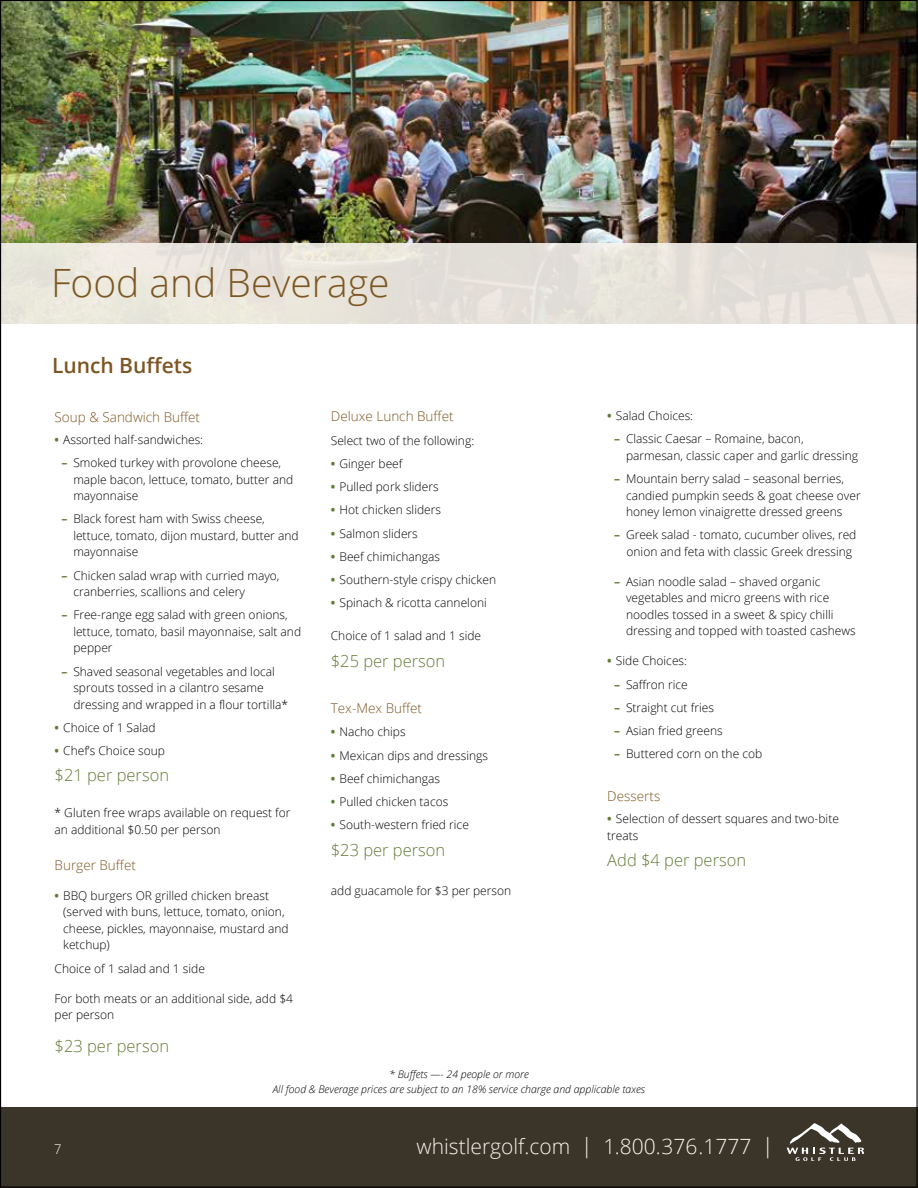
<style>
.page{position:relative;width:918px;height:1188px;background:#fff}
.page>*{position:absolute;margin:0;border:0;box-sizing:border-box;transform-origin:0 0}
.t1{font:300 39px "Open Sans";color:#7c5723}
.t2{font:300 21px "Open Sans";color:#f8f4ee}
.t3{font:600 21px "Open Sans";color:#7c5723}
.t4{font:300 16.5px "Open Sans";color:#627c36}
.t5{font:300 13.5px "Open Sans";color:#7c5723}
.t6{font:300 13.5px "Open Sans";color:#f8f4ee;scale:.95 1}
.t7{font:300 12px/16.5px "Open Sans";color:#000}
.t8{font:italic 300 10.5px/15px "Open Sans";color:#000;text-align:center}
.s1{font-weight:700;color:#627c36}
.s2{color:#fcfaf7}
</style>
<div class="page">
<div style="left:0;top:1107px;width:918px;height:81px;background:#3a3528"></div>
<img style="left:2px;top:2px;width:914px;height:241px">
<svg style="left:787px;top:1123px;width:77px;height:38px"></svg>
<div style="left:0;top:243px;width:917px;height:81px;background:#e7e3da"></div>
<h1 class="t1" style="left:51px;top:256px;width:340px">Food and Beverage</h1>
<h2 class="t3" style="left:52px;top:351px;width:142px">Lunch Buffets</h2>
<p class="t5" style="left:331px;top:407px;width:124px">Deluxe Lunch Buffet</p>
<p class="t7" style="left:331px;top:432px;width:145px">Select two of the following:</p>
<p class="t7" style="left:331px;top:455px;width:73px"><span class="s1">•</span> Ginger beef</p>
<p class="t7" style="left:331px;top:478px;width:109px"><span class="s1">•</span> Pulled pork sliders</p>
<p class="t7" style="left:331px;top:501px;width:112px"><span class="s1">•</span> Hot chicken sliders</p>
<p class="t7" style="left:331px;top:525px;width:89px"><span class="s1">•</span> Salmon sliders</p>
<p class="t7" style="left:331px;top:548px;width:111px"><span class="s1">•</span> Beef chimichangas</p>
<p class="t7" style="left:331px;top:571px;width:167px"><span class="s1">•</span> Southern-style crispy chicken</p>
<p class="t7" style="left:331px;top:594px;width:158px"><span class="s1">•</span> Spinach &amp; ricotta canneloni</p>
<p class="t7" style="left:331px;top:627px;width:152px">Choice of 1 salad and 1 side</p>
<h3 class="t4" style="left:331px;top:649px;width:116px">$25 per person</h3>
<p class="t5" style="left:331px;top:699px;width:93px">Tex-Mex Buffet</p>
<p class="t7" style="left:331px;top:723px;width:76px"><span class="s1">•</span> Nacho chips</p>
<p class="t7" style="left:331px;top:747px;width:159px"><span class="s1">•</span> Mexican dips and dressings</p>
<p class="t7" style="left:331px;top:770px;width:111px"><span class="s1">•</span> Beef chimichangas</p>
<p class="t7" style="left:331px;top:793px;width:119px"><span class="s1">•</span> Pulled chicken tacos</p>
<p class="t7" style="left:331px;top:816px;width:140px"><span class="s1">•</span> South-western fried rice</p>
<h3 class="t4" style="left:331px;top:838px;width:116px">$23 per person</h3>
<p class="t7" style="left:331px;top:882px;width:182px">add guacamole for $3 per person</p>
<p class="t7" style="left:607px;top:407px;width:87px"><span class="s1">•</span> Salad Choices:</p>
<p class="t7" style="left:626px;top:431px;width:234px;text-indent:-12px"><span class="s1">–</span> Classic Caesar – Romaine, bacon, parmesan, classic caper and garlic dressing</p>
<p class="t7" style="left:626px;top:470px;width:236px;text-indent:-12px"><span class="s1">–</span> Mountain berry salad – seasonal berries, candied pumpkin seeds &amp; goat cheese over honey lemon vinaigrette dressed greens</p>
<p class="t7" style="left:627px;top:526px;width:231px;text-indent:-12px"><span class="s1">–</span> Greek salad - tomato, cucumber olives, red onion and feta with classic Greek dressing</p>
<p class="t7" style="left:626px;top:573px;width:231px;text-indent:-12px"><span class="s1">–</span> Asian noodle salad – shaved organic vegetables and micro greens with rice noodles tossed in a sweet &amp; spicy chilli dressing and topped with toasted cashews</p>
<p class="t7" style="left:607px;top:652px;width:81px"><span class="s1">•</span> Side Choices:</p>
<p class="t7" style="left:614px;top:676px;width:75px"><span class="s1">–</span> Saffron rice</p>
<p class="t7" style="left:614px;top:699px;width:101px"><span class="s1">–</span> Straight cut fries</p>
<p class="t7" style="left:614px;top:722px;width:110px"><span class="s1">–</span> Asian fried greens</p>
<p class="t7" style="left:614px;top:745px;width:150px"><span class="s1">–</span> Buttered corn on the cob</p>
<p class="t5" style="left:607px;top:787px;width:55px">Desserts</p>
<p class="t7" style="left:607px;top:810px;width:233px"><span class="s1">•</span> Selection of dessert squares and two-bite treats</p>
<h3 class="t4" style="left:607px;top:849px;width:140px">Add $4 per person</h3>
<p class="t5" style="left:55px;top:408px;width:147px">Soup &amp; Sandwich Buffet</p>
<p class="t7" style="left:55px;top:431px;width:150px"><span class="s1">•</span> Assorted half-sandwiches:</p>
<p class="t7" style="left:73px;top:454px;width:221px;text-indent:-12px"><span class="s1">–</span> Smoked turkey with provolone cheese, maple bacon, lettuce, tomato, butter and mayonnaise</p>
<p class="t7" style="left:73px;top:510px;width:227px;text-indent:-12px"><span class="s1">–</span> Black forest ham with Swiss cheese, lettuce, tomato, dijon mustard, butter and mayonnaise</p>
<p class="t7" style="left:73px;top:567px;width:208px;text-indent:-12px"><span class="s1">–</span> Chicken salad wrap with curried mayo, cranberries, scallions and celery</p>
<p class="t7" style="left:73px;top:606px;width:229px;text-indent:-12px"><span class="s1">–</span> Free-range egg salad with green onions, lettuce, tomato, basil mayonnaise, salt and pepper</p>
<p class="t7" style="left:73px;top:663px;width:216px;text-indent:-12px"><span class="s1">–</span> Shaved seasonal vegetables and local sprouts tossed in a cilantro sesame dressing and wrapped in a flour tortilla*</p>
<p class="t7" style="left:55px;top:719px;width:103px"><span class="s1">•</span> Choice of 1 Salad</p>
<p class="t7" style="left:55px;top:742px;width:112px"><span class="s1">•</span> Chef’s Choice soup</p>
<h3 class="t4" style="left:55px;top:764px;width:116px">$21 per person</h3>
<p class="t7" style="left:55px;top:804px;width:238px">* Gluten free wraps available on request for an additional $0.50 per person</p>
<p class="t5" style="left:55px;top:856px;width:83px">Burger Buffet</p>
<p class="t7" style="left:63px;top:887px;width:227px;text-indent:-9px"><span class="s1">•</span> BBQ burgers OR grilled chicken breast (served with buns, lettuce, tomato, onion, cheese, pickles, mayonnaise, mustard and ketchup)</p>
<p class="t7" style="left:55px;top:960px;width:152px">Choice of 1 salad and 1 side</p>
<p class="t7" style="left:55px;top:990px;width:240px">For both meats or an additional side, add $4 per person</p>
<h3 class="t4" style="left:55px;top:1035px;width:116px">$23 per person</h3>
<p class="t8" style="left:273px;top:1067px;width:374px">* Buffets —- 24 people or more<br>All food &amp; Beverage prices are subject to an 18% service charge and applicable taxes</p>
<p class="t6" style="left:54px;top:1140px;width:9px">7</p>
<h2 class="t2" style="left:417px;top:1132px;width:359px">whistlergolf.com <span class="s2">|</span> 1.800.376.1777 <span class="s2">|</span></h2>
</div>
